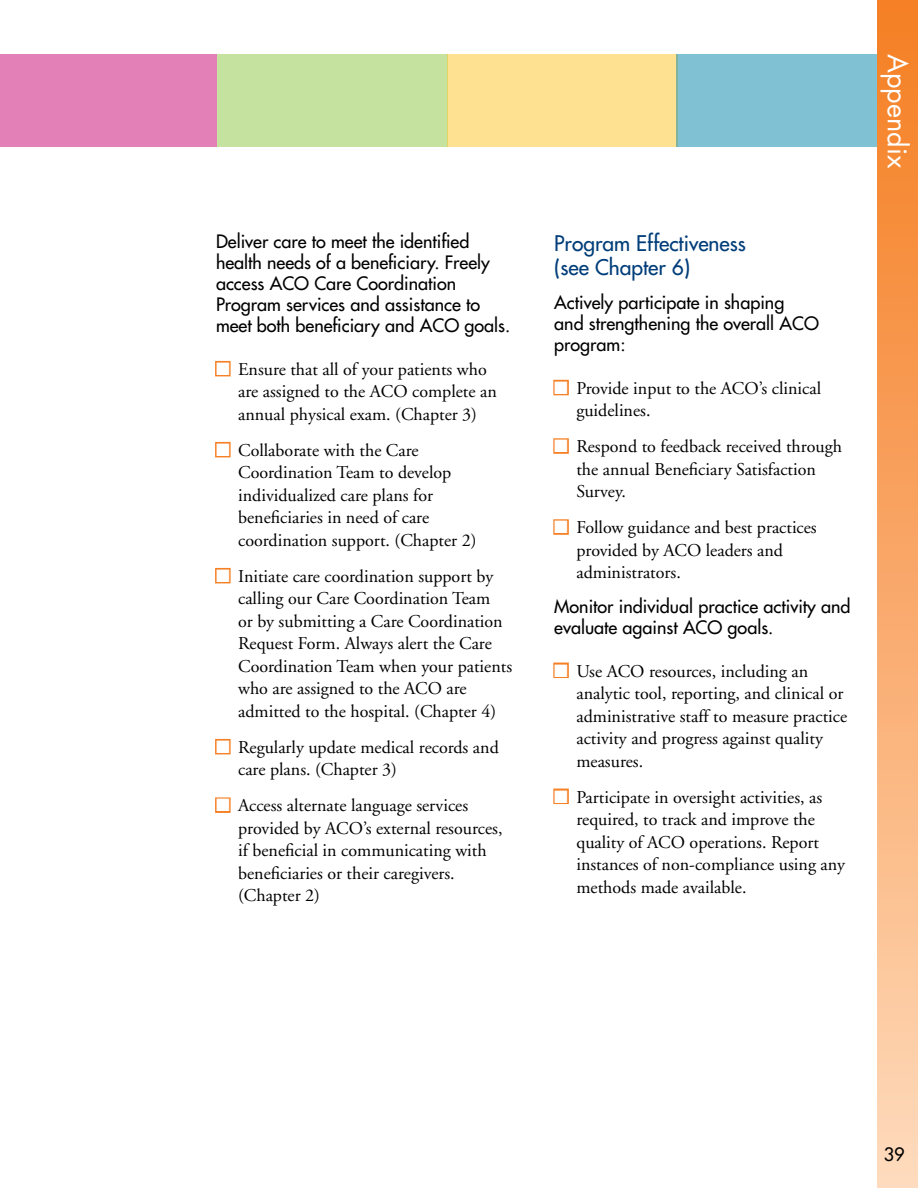
<style>
.page{position:relative;width:918px;height:1188px;background:#fff}
.page>*{position:absolute;margin:0;border:0;box-sizing:border-box;transform-origin:0 0}
.t1{font:27px "Futura";color:#fff}
.t2{font:21px/24px "Futura";color:#003d79}
.t3{font:18px/22.5px "Adobe Garamond";color:#000}
.t4{font:18px/21px "Futura";color:#000}
.s1{color:#fff}
</style>
<div class="page">
<div style="left:0;top:54px;width:217px;height:93px;background:#e280b7"></div>
<div style="left:217px;top:54px;width:230px;height:93px;background:#c6e29f"></div>
<div style="left:447px;top:54px;width:230px;height:93px;background:#ffe192"></div>
<div style="left:677px;top:54px;width:241px;height:93px;background:#80c1d4"></div>
<div style="left:878px;top:0;width:40px;height:1188px;background:linear-gradient(to bottom,#f57c20,#fed9ba)"></div>
<div style="left:215px;top:361px;width:16px;height:15px;border:3px solid #f58025"></div>
<div style="left:215px;top:442px;width:16px;height:15px;border:3px solid #f58025"></div>
<div style="left:215px;top:568px;width:16px;height:15px;border:3px solid #f58025"></div>
<div style="left:215px;top:739px;width:16px;height:15px;border:3px solid #f58025"></div>
<div style="left:215px;top:797px;width:16px;height:16px;border:3px solid #f58025"></div>
<div style="left:553px;top:380px;width:16px;height:15px;border:3px solid #f58025"></div>
<div style="left:553px;top:438px;width:16px;height:16px;border:3px solid #f58025"></div>
<div style="left:553px;top:519px;width:16px;height:16px;border:3px solid #f58025"></div>
<div style="left:553px;top:663px;width:16px;height:15px;border:3px solid #f58025"></div>
<div style="left:553px;top:789px;width:16px;height:15px;border:3px solid #f58025"></div>
<p class="t4" style="left:216px;top:231px;width:296px">Deliver care to meet the identified health needs of a beneficiary. Freely access ACO Care Coordination Program services and assistance to meet both beneficiary and ACO goals.</p>
<p class="t3" style="left:238px;top:358px;width:260px;text-indent:-22px"><span class="s1">■</span> Ensure that all of your patients who are assigned to the ACO complete an annual physical exam. (Chapter 3)</p>
<p class="t3" style="left:238px;top:439px;width:240px;text-indent:-22px"><span class="s1">■</span> Collaborate with the Care<br>Coordination Team to develop individualized care plans for beneficiaries in need of care coordination support. (Chapter 2)</p>
<p class="t3" style="left:238px;top:565px;width:276px;text-indent:-22px"><span class="s1">■</span> Initiate care coordination support by calling our Care Coordination Team<br>or by submitting a Care Coordination Request Form. Always alert the Care Coordination Team when your patients who are assigned to the ACO are admitted to the hospital. (Chapter 4)</p>
<p class="t3" style="left:238px;top:736px;width:262px;text-indent:-22px"><span class="s1">■</span> Regularly update medical records and care plans. (Chapter 3)</p>
<p class="t3" style="left:238px;top:795px;width:266px;text-indent:-22px"><span class="s1">■</span> Access alternate language services provided by ACO’s external resources, if beneficial in communicating with beneficiaries or their caregivers. (Chapter 2)</p>
<p class="t2" style="left:554px;top:231px;width:193px">Program Effectiveness (see Chapter 6)</p>
<p class="t4" style="left:554px;top:292px;width:266px">Actively participate in shaping<br>and strengthening the overall ACO program:</p>
<p class="t3" style="left:576px;top:377px;width:246px;text-indent:-22px"><span class="s1">■</span> Provide input to the ACO’s clinical guidelines.</p>
<p class="t3" style="left:576px;top:436px;width:267px;text-indent:-22px"><span class="s1">■</span> Respond to feedback received through the annual Beneficiary Satisfaction<br>Survey.</p>
<p class="t3" style="left:576px;top:517px;width:242px;text-indent:-22px"><span class="s1">■</span> Follow guidance and best practices provided by ACO leaders and administrators.</p>
<p class="t4" style="left:554px;top:596px;width:298px">Monitor individual practice activity and evaluate against ACO goals.</p>
<p class="t3" style="left:576px;top:660px;width:272px;text-indent:-22px"><span class="s1">■</span> Use ACO resources, including an analytic tool, reporting, and clinical or administrative staff to measure practice activity and progress against quality measures.</p>
<p class="t3" style="left:576px;top:786px;width:270px;text-indent:-22px"><span class="s1">■</span> Participate in oversight activities, as required, to track and improve the quality of ACO operations. Report instances of non-compliance using any methods made available.</p>
<h1 class="t1" style="left:915px;top:54px;width:116px;rotate:90deg">Appendix</h1>
<p class="t4" style="left:884px;top:1144px;width:22px">39</p>
</div>
